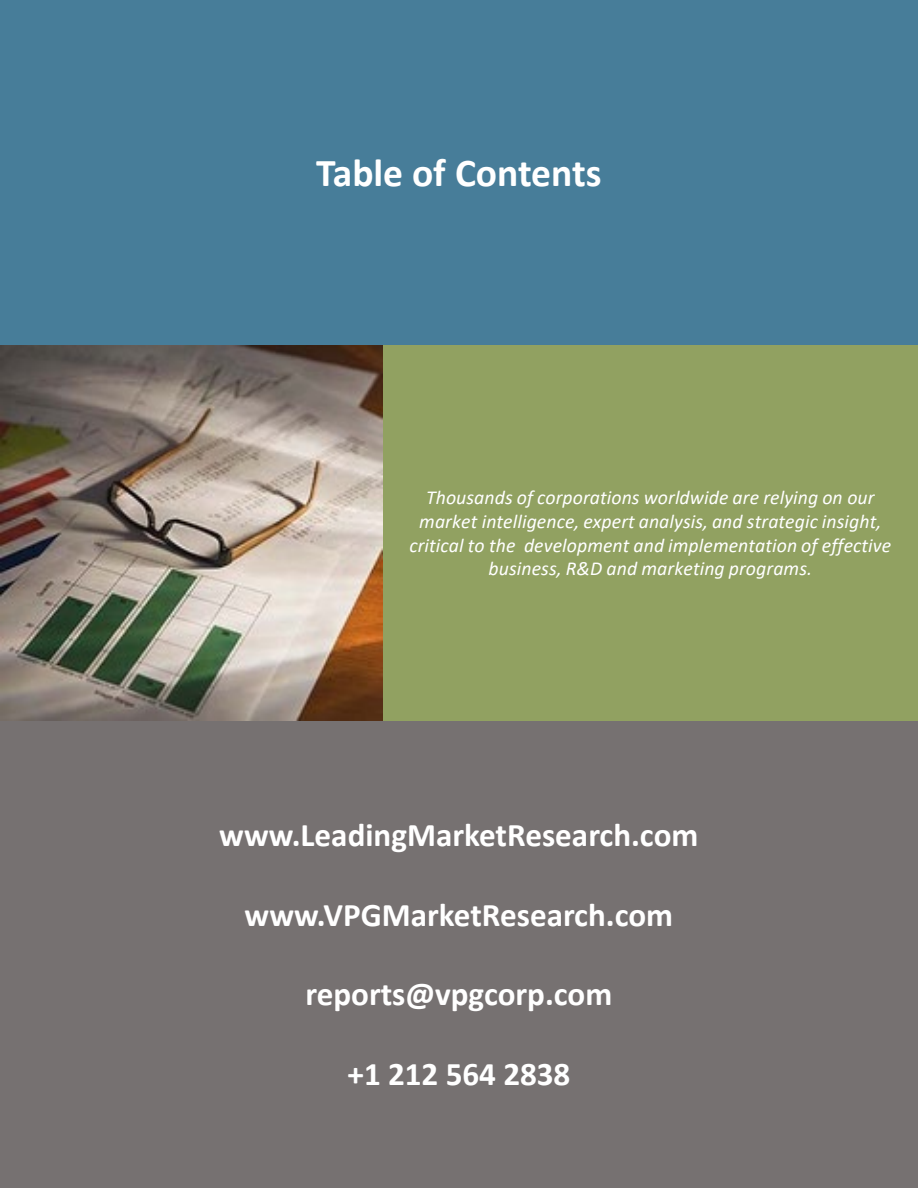
<style>
.page{position:relative;width:918px;height:1188px;background:#fff}
.page>*{position:absolute;margin:0;border:0;box-sizing:border-box;transform-origin:0 0}
.t1{font:700 39.6px "Calibri";color:#fff}
.t2{font:700 33.15px "Calibri";color:#fff}
.t3{font:italic 19.8px/23.7px "Calibri";letter-spacing:.005em;color:#fff;text-align:center}
.s1{font-style:inherit}
</style>
<div class="page">
<div style="left:0;top:0;width:918px;height:345px;background:#477d99"></div>
<div style="left:0;top:721px;width:918px;height:467px;background:#767171"></div>
<div style="left:383px;top:345px;width:535px;height:376px;background:#91a161"></div>
<img style="left:0;top:345px;width:383px;height:375px">
<p class="t1" style="left:316px;top:145px;width:287px">Table of Contents</p>
<p class="t3" style="left:409px;top:485px;width:483px"><span class="s1">Thousands of c</span>orporations <span class="s1">worldwide</span> are relying on our market intelligence, expert analysis, and strategic insight, critical to the development and implementation of effective business, R&amp;D and marketing programs.</p>
<p class="t2" style="left:219px;top:812px;width:481px">www.LeadingMarketResearch.com</p>
<p class="t2" style="left:245px;top:891px;width:430px">www.VPGMarketResearch.com</p>
<p class="t2" style="left:305px;top:971px;width:308px">reports@vpgcorp.com</p>
<p class="t2" style="left:347px;top:1050px;width:224px">+1 212 564 2838</p>
</div>
